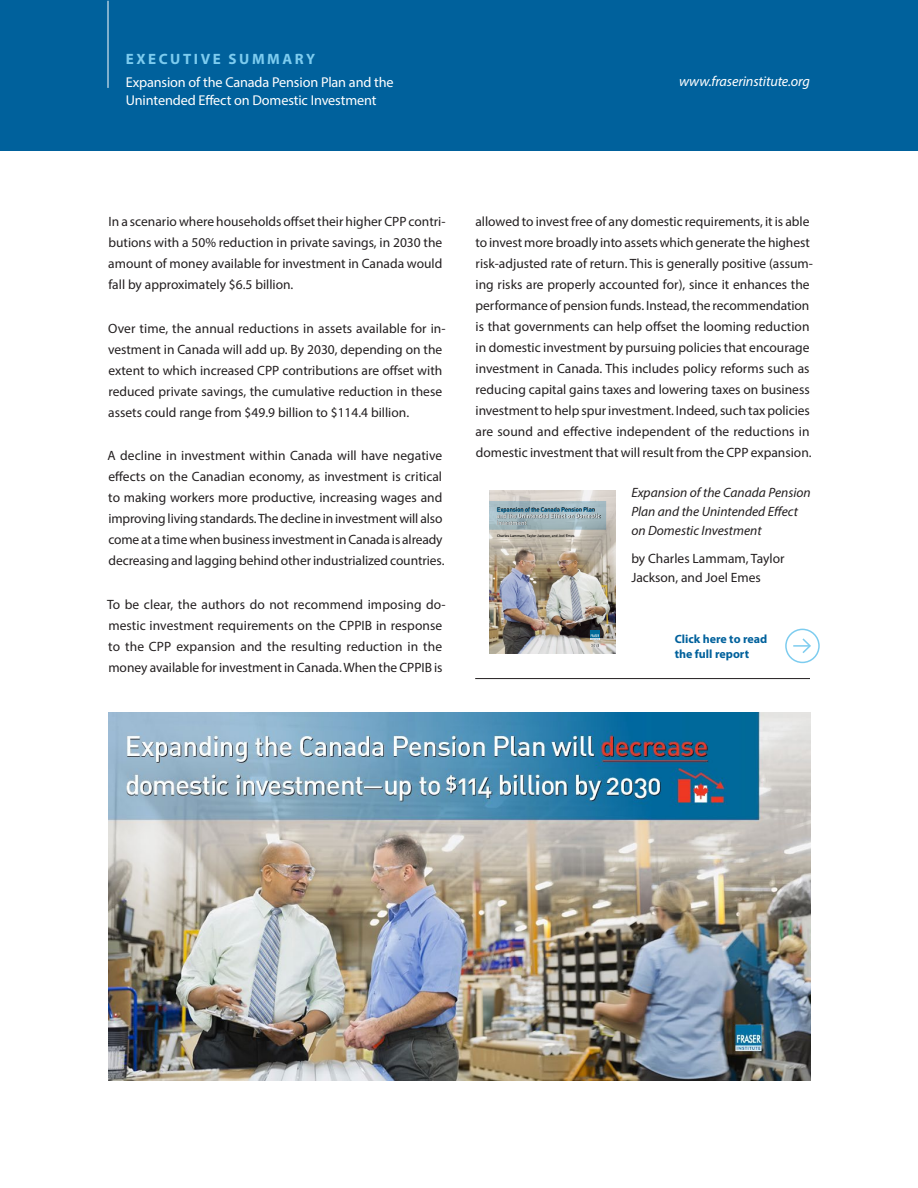
<style>
.page{position:relative;width:918px;height:1188px;background:#fff}
.page>*{position:absolute;margin:0;border:0;box-sizing:border-box;transform-origin:0 0}
.t1{font:700 15px "Myriad Pro";letter-spacing:.17em;color:#7dccef}
.t2{font:14.25px/18px "Myriad Pro";letter-spacing:-.01em;color:#fff}
.t3{font:italic 14.25px "Myriad Pro";letter-spacing:-.01em;color:#fff}
.t4{font:13.5px/21px "Myriad Pro";color:#231f20}
.t5{font:italic 13.5px/18.8px "Myriad Pro";color:#231f20}
.t6{font:700 12px/15px "Myriad Pro";color:#00619c}
.t7{font:6px/6.6px "DIN Medium Alternate";color:#fff}
.t8{font:6px "DIN Medium Alternate";letter-spacing:-.02em;color:#006ba0}
.t9{font:4.05px "DIN Medium Alternate";color:#fff}
.t10{font:3.6px "DIN Medium Alternate";letter-spacing:-.015em;color:#000}
</style>
<div class="page">
<div style="left:0;top:0;width:918px;height:150px;background:#00619c"></div>
<hr style="left:475px;top:678px;width:335px;height:1px;background:#231f20">
<hr style="left:108px;top:1px;width:1px;height:87px;background:#fff">
<div style="left:785px;top:629px;width:35px;height:34px;border:2px solid #7dccef;border-radius:50%"></div>
<svg style="left:793px;top:638px;width:18px;height:15px"></svg>
<img style="left:606px;top:490px;width:9px;height:163px">
<img style="left:489px;top:490px;width:117px;height:163px">
<svg style="left:497px;top:507px;width:103px;height:18px;background:#87999f"></svg>
<img style="left:108px;top:712px;width:703px;height:368px">
<p class="t1" style="left:126px;top:49px;width:191px">EXECUTIVE SUMMARY</p>
<p class="t2" style="left:126px;top:73px;width:269px">Expansion of the Canada Pension Plan and the<br>Unintended Effect on Domestic Investment</p>
<p class="t3" style="left:679px;top:73px;width:132px">www.fraserinstitute.org</p>
<p class="t4" style="left:108px;top:211px;width:339px">In a scenario where households offset their higher CPP contri&shy;butions with a 50% reduction in private savings, in 2030 the amount of money available for investment in Canada would fall by approximately $6.5 billion.</p>
<p class="t4" style="left:108px;top:317px;width:339px">Over time, the annual reductions in assets available for in&shy;vestment in Canada will add up. By 2030, depending on the extent to which increased CPP contributions are offset with reduced private savings, the cumulative reduction in these assets could range from $49.9 billion to $114.4 billion.</p>
<p class="t4" style="left:108px;top:445px;width:338px">A decline in investment within Canada will have negative effects on the Canadian economy, as investment is critical to making workers more productive, increasing wages and improving living standards. The decline in investment will also come at a time when business investment in Canada is already decreasing and lagging behind other industrialized countries.</p>
<p class="t4" style="left:107px;top:593px;width:340px">To be clear, the authors do not recommend imposing do&shy;mestic investment requirements on the CPPIB in response to the CPP expansion and the resulting reduction in the money available for investment in Canada. When the CPPIB is</p>
<p class="t4" style="left:475px;top:211px;width:339px">allowed to invest free of any domestic requirements, it is able to invest more broadly into assets which generate the highest risk-adjusted rate of return. This is generally positive (assum&shy;ing risks are properly accounted for), since it enhances the performance of pension funds. Instead, the recommendation is that governments can help offset the looming reduction in domestic investment by pursuing policies that encourage investment in Canada. This includes policy reforms such as reducing capital gains taxes and lowering taxes on business investment to help spur investment. Indeed, such tax policies are sound and effective independent of the reductions in domestic investment that will result from the CPP expansion.</p>
<p class="t8" style="left:497px;top:506px;width:99px">Expansion of the Canada Pension Plan</p>
<p class="t7" style="left:497px;top:512px;width:105px">and the Unintended Effect on Domestic<br>Investment</p>
<p class="t10" style="left:497px;top:533px;width:79px">Charles Lammam, Taylor Jackson, and Joel Emes</p>
<p class="t9" style="left:591px;top:643px;width:10px">2018</p>
<p class="t5" style="left:631px;top:483px;width:181px">Expansion of the Canada Pension<br>Plan and the Unintended Effect on Domestic Investment</p>
<p class="t4" style="left:631px;top:549px;width:155px;line-height:18.8px">by Charles Lammam, Taylor<br>Jackson, and Joel Emes</p>
<p class="t6" style="left:675px;top:631px;width:94px">Click here to read the full report</p>
</div>
